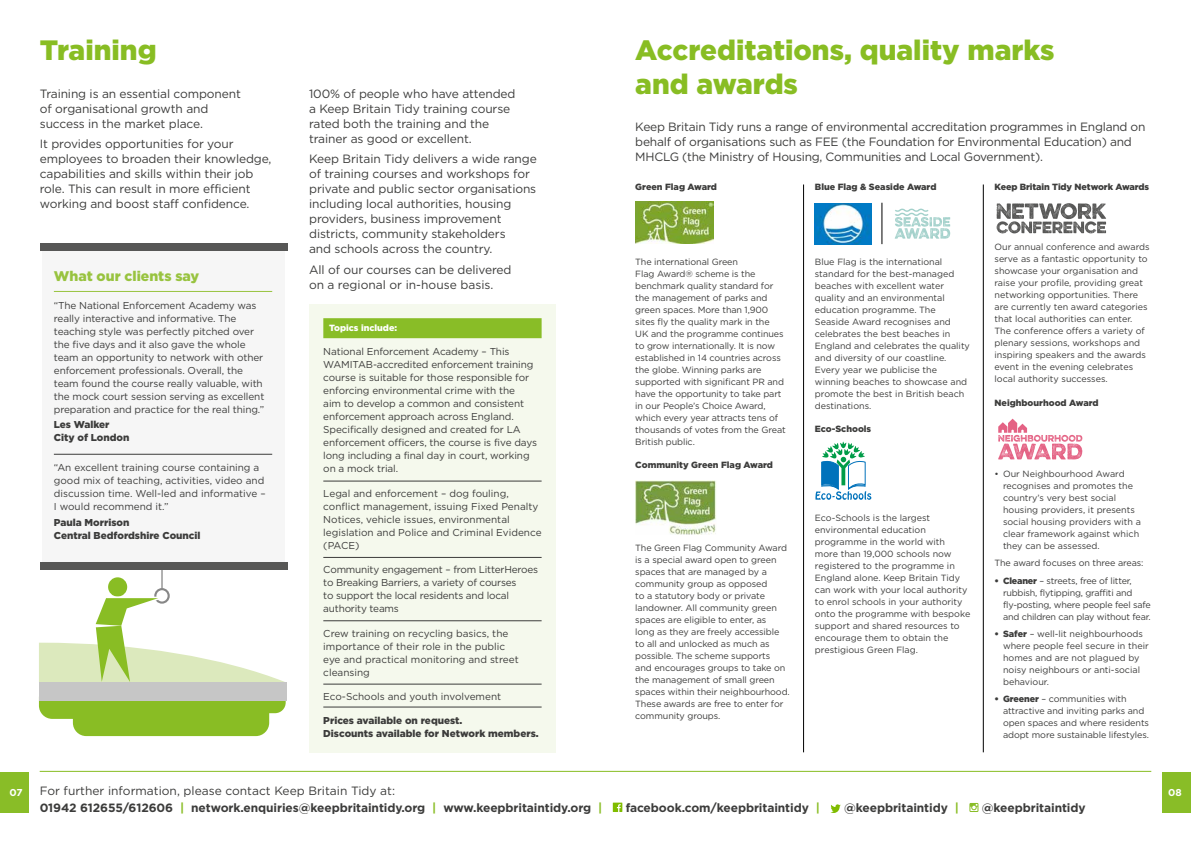
<style>
.page{position:relative;width:1191px;height:842px;background:#fff}
.page>*{position:absolute;margin:0;border:0;box-sizing:border-box;transform-origin:0 0}
.t1{font:900 28px/33.6px "Gotham";color:#88bd23}
.t2{font:900 14px "Gotham HTF";color:#98c33f}
.t3{font:12px/15px "Gotham HTF";letter-spacing:-.01em;color:#3c3c3b}
.t4{font:700 12px/16.8px "Gotham HTF";letter-spacing:-.01em;color:#3c3c3b}
.t5{font:10px/13px "Gotham HTF";letter-spacing:-.01em;color:#3c3c3b}
.t6{font:900 10px/13px "Gotham HTF";color:#3c3c3b}
.t7{font:700 10px "Gotham HTF";color:#fff}
.t8{font:9px/12px "Gotham HTF";letter-spacing:-.01em;color:#3c3c3b}
.t9{font:900 9px "Gotham HTF";color:#3c3c3b}
.t10{font:900 9px "Gotham HTF";color:#fff}
.s1{font-weight:900}
.s2{font-weight:400}
.s3{color:#89bd24}
</style>
<div class="page">
<svg style="left:996px;top:203px;width:110px;height:30px"></svg>
<div style="left:42px;top:247px;width:242px;height:316px;background:#f6f6f6"></div>
<div style="left:40px;top:244px;width:247px;height:7px;background:#575756"></div>
<hr style="left:161px;top:565px;width:2px;height:25px;background:#878787">
<div style="left:40px;top:563px;width:247px;height:7px;background:#575756"></div>
<div style="left:154px;top:588px;width:16px;height:16px;border:2px solid #878787;border-radius:50%"></div>
<div style="left:108px;top:577px;width:19px;height:20px;background:#89bd24;border-radius:50%"></div>
<svg style="left:39px;top:597px;width:247px;height:139px"></svg>
<hr style="left:54px;top:291px;width:218px;height:1px;background:#98c33f">
<hr style="left:54px;top:454px;width:218px;height:1px;background:#3c3c3b">
<div style="left:309px;top:304px;width:247px;height:448px;background:#f5f9ed"></div>
<div style="left:323px;top:318px;width:218px;height:20px;background:#89bd27"></div>
<hr style="left:323px;top:481px;width:218px;height:1px;background:#3c3c3b">
<hr style="left:323px;top:557px;width:218px;height:1px;background:#3c3c3b">
<hr style="left:323px;top:621px;width:218px;height:1px;background:#3c3c3b">
<hr style="left:323px;top:684px;width:218px;height:1px;background:#3c3c3b">
<hr style="left:323px;top:707px;width:218px;height:1px;background:#3c3c3b">
<hr style="left:803px;top:184px;width:1px;height:568px;background:#000">
<hr style="left:983px;top:184px;width:1px;height:568px;background:#000">
<svg style="left:815px;top:441px;width:56px;height:59px"></svg>
<img style="left:635px;top:201px;width:79px;height:43px">
<hr style="left:881px;top:203px;width:1px;height:41px;background:#000">
<img style="left:815px;top:203px;width:56px;height:41px">
<svg style="left:894px;top:208px;width:56px;height:31px"></svg>
<svg style="left:998px;top:419px;width:84px;height:40px"></svg>
<img style="left:635px;top:480px;width:81px;height:54px">
<svg style="left:613px;top:803px;width:9px;height:9px"></svg>
<svg style="left:830px;top:804px;width:10px;height:9px"></svg>
<svg style="left:969px;top:803px;width:9px;height:9px"></svg>
<hr style="left:40px;top:771px;width:1111px;height:1px;background:#88bd23">
<div style="left:0;top:772px;width:28px;height:40px;background:#89bd27"></div>
<div style="left:1162px;top:772px;width:29px;height:40px;background:#89bd27"></div>
<h1 class="t1" style="left:40px;top:33px;width:118px">Training</h1>
<h3 class="t3" style="left:40px;top:86px;width:203px">Training is an essential component of organisational growth and success in the market place.</h3>
<h3 class="t3" style="left:40px;top:137px;width:233px">It provides opportunities for your employees to broaden their knowledge, capabilities and skills within their job role. This can result in more efficient working and boost staff confidence.</h3>
<h2 class="t2" style="left:54px;top:268px;width:147px">What our clients say</h2>
<p class="t5" style="left:54px;top:298px;width:212px">“The National Enforcement Academy was really interactive and informative. The teaching style was perfectly pitched over the five days and it also gave the whole team an opportunity to network with other enforcement professionals. Overall, the team found the course really valuable, with the mock court session serving as excellent preparation and practice for the real thing.”</p>
<p class="t6" style="left:54px;top:418px;width:77px">Les Walker<br>City of London</p>
<p class="t5" style="left:54px;top:461px;width:213px">“An excellent training course containing a good mix of teaching, activities, video and discussion time. Well-led and informative – I would recommend it.”</p>
<p class="t6" style="left:54px;top:516px;width:148px">Paula Morrison<br>Central Bedfordshire Council</p>
<h3 class="t3" style="left:309px;top:86px;width:208px">100% of people who have attended a Keep Britain Tidy training course rated both the training and the trainer as good or excellent.</h3>
<p class="t3" style="left:309px;top:152px;width:229px">Keep Britain Tidy delivers a wide range of training courses and workshops for private and public sector organisations including local authorities, housing providers, business improvement districts, community stakeholders<br>and schools across the country.</p>
<h3 class="t3" style="left:309px;top:262px;width:204px">All of our courses can be delivered</h3>
<h3 class="t3" style="left:309px;top:277px;width:186px">on a regional or in-house basis.</h3>
<p class="t10" style="left:329px;top:323px;width:70px">Topics include:</p>
<p class="t5" style="left:323px;top:345px;width:215px">National Enforcement Academy – This WAMITAB-accredited enforcement training course is suitable for those responsible for enforcing environmental crime with the<br>aim to develop a common and consistent enforcement approach across England.<br>Specifically designed and created for LA enforcement officers, the course is five days long including a final day in court, working on a mock trial.</p>
<p class="t5" style="left:323px;top:487px;width:220px">Legal and enforcement – dog fouling, conflict management, issuing Fixed Penalty Notices, vehicle issues, environmental legislation and Police and Criminal Evidence (PACE)</p>
<p class="t5" style="left:323px;top:563px;width:216px">Community engagement – from LitterHeroes to Breaking Barriers, a variety of courses<br>to support the local residents and local authority teams</p>
<p class="t5" style="left:323px;top:626px;width:197px">Crew training on recycling basics, the importance of their role in the public eye and practical monitoring and street cleansing</p>
<p class="t5" style="left:323px;top:690px;width:179px">Eco-Schools and youth involvement</p>
<p class="t6" style="left:323px;top:714px;width:217px">Prices available on request.<br>Discounts available for Network members.</p>
<h1 class="t1" style="left:635px;top:33px;width:421px">Accreditations, quality marks and awards</h1>
<p class="t3" style="left:635px;top:119px;width:512px">Keep Britain Tidy runs a range of environmental accreditation programmes in England on behalf of organisations such as FEE (the Foundation for Environmental Education) and<br>MHCLG (the Ministry of Housing, Communities and Local Government).</p>
<p class="t9" style="left:635px;top:182px;width:83px">Green Flag Award</p>
<p class="t9" style="left:994px;top:182px;width:156px">Keep Britain Tidy Network Awards</p>
<p class="t9" style="left:815px;top:182px;width:123px">Blue Flag &amp; Seaside Award</p>
<p class="t8" style="left:635px;top:255px;width:152px">The international Green<br>Flag Award® scheme is the benchmark quality standard for the management of parks and green spaces. More than 1,900 sites fly the quality mark in the<br>UK and the programme continues to grow internationally. It is now established in 14 countries across the globe. Winning parks are supported with significant PR and have the opportunity to take part in our People’s Choice Award, which every year attracts tens of thousands of votes from the Great<br>British public.</p>
<p class="t9" style="left:635px;top:460px;width:139px">Community Green Flag Award</p>
<p class="t8" style="left:635px;top:542px;width:156px">The Green Flag Community Award is a special award open to green spaces that are managed by a community group as opposed<br>to a statutory body or private landowner. All community green spaces are eligible to enter, as<br>long as they are freely accessible to all and unlocked as much as possible. The scheme supports<br>and encourages groups to take on the management of small green spaces within their neighbourhood.<br>These awards are free to enter for community groups.</p>
<p class="t8" style="left:815px;top:255px;width:157px">Blue Flag is the international standard for the best-managed beaches with excellent water quality and an environmental education programme. The<br>Seaside Award recognises and celebrates the best beaches in<br>England and celebrates the quality and diversity of our coastline.<br>Every year we publicise the winning beaches to showcase and promote the best in British beach destinations.</p>
<p class="t9" style="left:815px;top:424px;width:58px">Eco-Schools</p>
<p class="t8" style="left:815px;top:511px;width:157px">Eco-Schools is the largest environmental education programme in the world with more than 19,000 schools now registered to the programme in<br>England alone. Keep Britain Tidy can work with your local authority to enrol schools in your authority onto the programme with bespoke support and shared resources to encourage them to obtain the prestigious Green Flag.</p>
<p class="t8" style="left:994px;top:241px;width:157px">Our annual conference and awards serve as a fantastic opportunity to showcase your organisation and raise your profile, providing great networking opportunities. There are currently ten award categories that local authorities can enter.<br>The conference offers a variety of plenary sessions, workshops and inspiring speakers and the awards event in the evening celebrates local authority successes.</p>
<p class="t9" style="left:994px;top:397px;width:106px">Neighbourhood Award</p>
<p class="t8" style="left:1003px;top:468px;width:140px;text-indent:-9px">• Our Neighbourhood Award recognises and promotes the country’s very best social housing providers, it presents social housing providers with a clear framework against which they can be assessed.</p>
<p class="t8" style="left:994px;top:557px;width:151px">The award focuses on three areas:</p>
<p class="t8" style="left:1003px;top:574px;width:149px;text-indent:-9px"><span class="s1">• Cleaner</span> – streets, free of litter, rubbish, flytipping, graffiti and fly-posting, where people feel safe and children can play without fear.</p>
<p class="t8" style="left:1003px;top:627px;width:147px;text-indent:-9px"><span class="s1">• Safer</span> – well-lit neighbourhoods where people feel secure in their homes and are not plagued by noisy neighbours or anti-social behaviour.</p>
<p class="t8" style="left:1003px;top:692px;width:147px;text-indent:-9px"><span class="s1">• Greener</span> – communities with attractive and inviting parks and open spaces and where residents adopt more sustainable lifestyles.</p>
<h3 class="t4" style="left:40px;top:782px;width:564px"><span class="s2">For further information, please contact Keep Britain Tidy at:<br></span>01942 612655/612606 <span class="s3">|</span> network.enquiries@keepbritaintidy.org <span class="s3">|</span> www.keepbritaintidy.org <span class="s3">|</span></h3>
<p class="t7" style="left:9px;top:787px;width:15px">07</p>
<p class="t7" style="left:1168px;top:787px;width:15px">08</p>
<h3 class="t4" style="left:626px;top:799px;width:196px">facebook.com/keepbritaintidy <span class="s3">|</span></h3>
<h3 class="t4" style="left:844px;top:799px;width:116px">@keepbritaintidy <span class="s3">|</span></h3>
<h3 class="t4" style="left:982px;top:799px;width:105px">@keepbritaintidy</h3>
</div>
